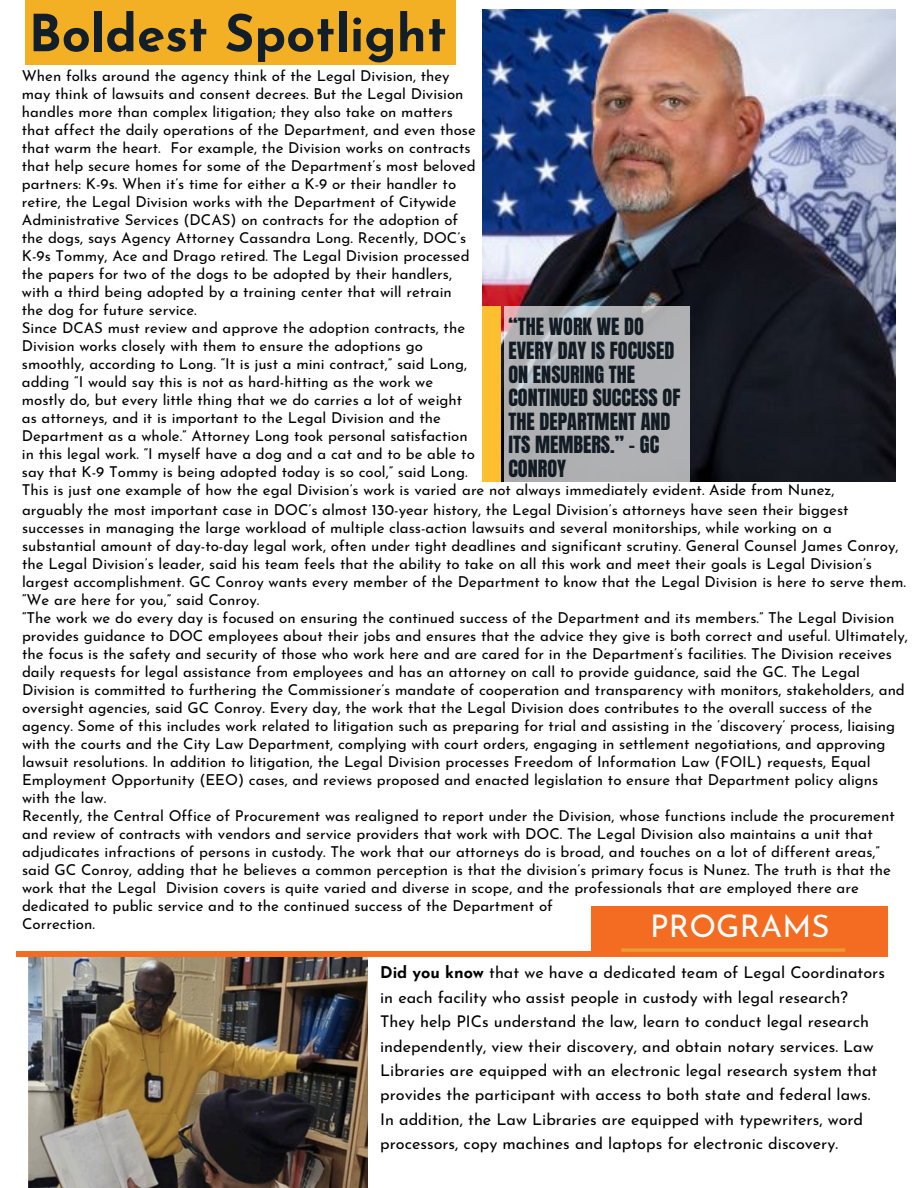
<style>
.page{position:relative;width:918px;height:1188px;background:#fff}
.page>*{position:absolute;margin:0;border:0;box-sizing:border-box;transform-origin:0 0}
.t1{font:700 51px "Josefin Sans";color:#121f2a}
.t2{font:31.2px "Josefin Sans";letter-spacing:.005em;color:#fff}
.t3{font:20.1px/23.7px "Anton";color:#121b23}
.t4{font:16.2px/24.3px "Josefin Sans";color:#000}
.t5{font:15px/18px "Josefin Sans";color:#000}
.s1{font-weight:700}
</style>
<div class="page">
<img style="left:29px;top:957px;width:338px;height:231px">
<div style="left:26px;top:1px;width:429px;height:63px;background:#f3b025"></div>
<div style="left:16px;top:952px;width:872px;height:5px;background:#f36c21"></div>
<div style="left:592px;top:906px;width:296px;height:51px;background:#f36c21"></div>
<img style="left:482px;top:9px;width:414px;height:473px">
<div style="left:482px;top:306px;width:19px;height:176px;background:#fcbf2f"></div>
<div style="left:504px;top:306px;width:185px;height:176px;background:#b0b1b3"></div>
<svg style="left:621px;top:948px;width:224px;height:4px"></svg>
<p class="t1" style="left:29px;top:13px;width:420px">Boldest Spotlight</p>
<p class="t5" style="left:22px;top:68px;width:455px">When folks around the agency think of the Legal Division, they may think of lawsuits and consent decrees. But the Legal Division handles more than complex litigation; they also take on matters that affect the daily operations of the Department, and even those that warm the heart. For example, the Division works on contracts that help secure homes for some of the Department’s most beloved partners: K-9s. When it’s time for either a K-9 or their handler to retire, the Legal Division works with the Department of Citywide Administrative Services (DCAS) on contracts for the adoption of the dogs, says Agency Attorney Cassandra Long. Recently, DOC’s K-9s Tommy, Ace and Drago retired. The Legal Division processed the papers for two of the dogs to be adopted by their handlers, with a third being adopted by a training center that will retrain the dog for future service.</p>
<p class="t5" style="left:22px;top:320px;width:814px">Since DCAS must review and approve the adoption contracts, the<br>Division works closely with them to ensure the adoptions go<br>smoothly, according to Long. “It is just a mini contract,” said Long,<br>adding “I would say this is not as hard-hitting as the work we<br>mostly do, but every little thing that we do carries a lot of weight<br>as attorneys, and it is important to the Legal Division and the<br>Department as a whole.” Attorney Long took personal satisfaction<br>in this legal work. “I myself have a dog and a cat and to be able to<br>say that K-9 Tommy is being adopted today is so cool,” said Long.<br>This is just one example of how the egal Division’s work is varied are not always immediately evident. Aside from Nunez,</p>
<h3 class="t3" style="left:508px;top:315px;width:173px">“THE WORK WE DO<br>EVERY DAY IS FOCUSED<br>ON ENSURING THE<br>CONTINUED SUCCESS OF<br>THE DEPARTMENT AND<br>ITS MEMBERS.” – GC<br>CONROY</h3>
<p class="t5" style="left:22px;top:502px;width:885px">arguably the most important case in DOC’s almost 130-year history, the Legal Division’s attorneys have seen their biggest successes in managing the large workload of multiple class-action lawsuits and several monitorships, while working on a substantial amount of day-to-day legal work, often under tight deadlines and significant scrutiny. General Counsel James Conroy, the Legal Division’s leader, said his team feels that the ability to take on all this work and meet their goals is Legal Division’s largest accomplishment. GC Conroy wants every member of the Department to know that the Legal Division is here to serve them. “We are here for you,” said Conroy.</p>
<p class="t5" style="left:22px;top:610px;width:887px">“The work we do every day is focused on ensuring the continued success of the Department and its members.” The Legal Division provides guidance to DOC employees about their jobs and ensures that the advice they give is both correct and useful. Ultimately, the focus is the safety and security of those who work here and are cared for in the Department’s facilities. The Division receives daily requests for legal assistance from employees and has an attorney on call to provide guidance, said the GC. The Legal Division is committed to furthering the Commissioner’s mandate of cooperation and transparency with monitors, stakeholders, and oversight agencies, said GC Conroy. Every day, the work that the Legal Division does contributes to the overall success of the agency. Some of this includes work related to litigation such as preparing for trial and assisting in the ‘discovery’ process, liaising with the courts and the City Law Department, complying with court orders, engaging in settlement negotiations, and approving lawsuit resolutions. In addition to litigation, the Legal Division processes Freedom of Information Law (FOIL) requests, Equal Employment Opportunity (EEO) cases, and reviews proposed and enacted legislation to ensure that Department policy aligns with the law.</p>
<h3 class="t5" style="left:22px;top:808px;width:874px">Recently, the Central Office of Procurement was realigned to report under the Division, whose functions include the procurement and review of contracts with vendors and service providers that work with DOC. The Legal Division also maintains a unit that adjudicates infractions of persons in custody. The work that our attorneys do is broad, and touches on a lot of different areas,” said GC Conroy, adding that he believes a common perception is that the division’s primary focus is Nunez. The truth is that the work that the Legal Division covers is quite varied and diverse in scope, and the professionals that are employed there are dedicated to public service and to the continued success of the Department of</h3>
<p class="t5" style="left:22px;top:916px;width:74px">Correction.</p>
<p class="t2" style="left:650px;top:914px;width:181px">PROGRAMS</p>
<p class="t4" style="left:380px;top:962px;width:506px"><span class="s1">Did you know</span> that we have a dedicated team of Legal Coordinators in each facility who assist people in custody with legal research?<br>They help PICs understand the law, learn to conduct legal research independently, view their discovery, and obtain notary services. Law Libraries are equipped with an electronic legal research system that provides the participant with access to both state and federal laws.<br>In addition, the Law Libraries are equipped with typewriters, word processors, copy machines and laptops for electronic discovery.</p>
</div>
